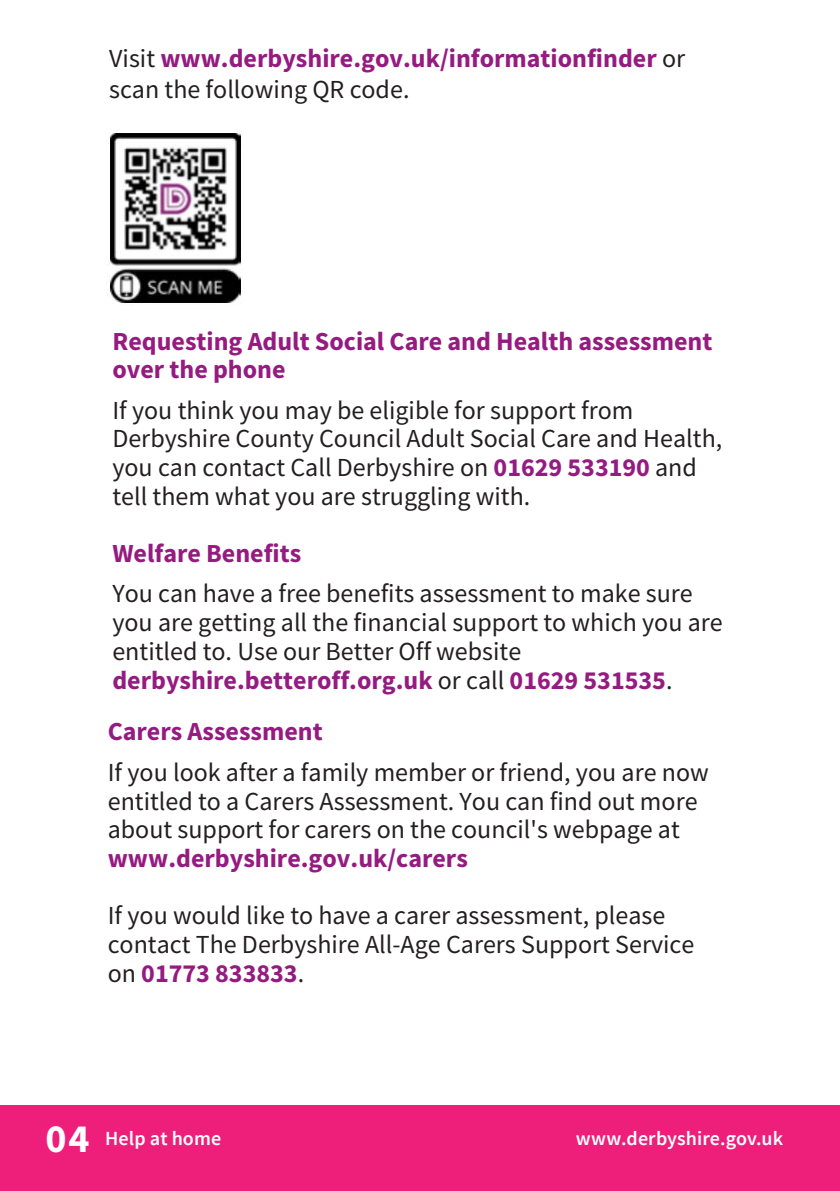
<style>
.page{position:relative;width:840px;height:1191px;background:#fff}
.page>*{position:absolute;margin:0;border:0;box-sizing:border-box;transform-origin:0 0}
.t1{font:26px/28.6px "Source Sans Pro";color:#231f20}
.t2{font:700 26px/30.8px "Source Sans Pro";color:#951b81}
.t3{font:600 20px "Source Sans Pro";letter-spacing:.005em;color:#fff}
.s1{font-weight:400;color:#231f20}
.s2{font-weight:700;color:#951b81}
.s3{font-weight:700;font-size:40px}
</style>
<div class="page">
<img style="left:107px;top:131px;width:134px;height:172px">
<div style="left:0;top:1106px;width:839px;height:85px;background:#ee1e7b"></div>
<p class="t2" style="left:109px;top:43px;width:577px"><span class="s1">Visit</span> www.derbyshire.gov.uk/informationfinder <span class="s1">or scan the following QR code.</span></p>
<h3 class="t2" style="left:112px;top:326px;width:601px;line-height:28.6px">Requesting Adult Social Care and Health assessment over the phone</h3>
<p class="t1" style="left:112px;top:396px;width:611px">If you think you may be eligible for support from Derbyshire County Council Adult Social Care and Health, you can contact Call Derbyshire on <span class="s2">01629 533190</span> and tell them what you are struggling with.</p>
<h3 class="t2" style="left:112px;top:537px;width:190px">Welfare Benefits</h3>
<p class="t1" style="left:112px;top:579px;width:611px">You can have a free benefits assessment to make sure you are getting all the financial support to which you are entitled to. Use our Better Off website <span class="s2">derbyshire.betteroff.org.uk</span> or call <span class="s2">01629 531535</span>.</p>
<h3 class="t2" style="left:108px;top:716px;width:216px">Carers Assessment</h3>
<p class="t1" style="left:108px;top:758px;width:602px">If you look after a family member or friend, you are now entitled to a Carers Assessment. You can find out more about support for carers on the council's webpage at</p>
<p class="t2" style="left:108px;top:842px;width:361px">www.derbyshire.gov.uk/carers</p>
<p class="t1" style="left:108px;top:901px;width:587px">If you would like to have a carer assessment, please contact The Derbyshire All-Age Carers Support Service on <span class="s2">01773 833833</span>.</p>
<p class="t3" style="left:45px;top:1125px;width:177px"><span class="s3">04</span> Help at home</p>
<p class="t3" style="left:575px;top:1125px;width:209px">www.derbyshire.gov.uk</p>
</div>
